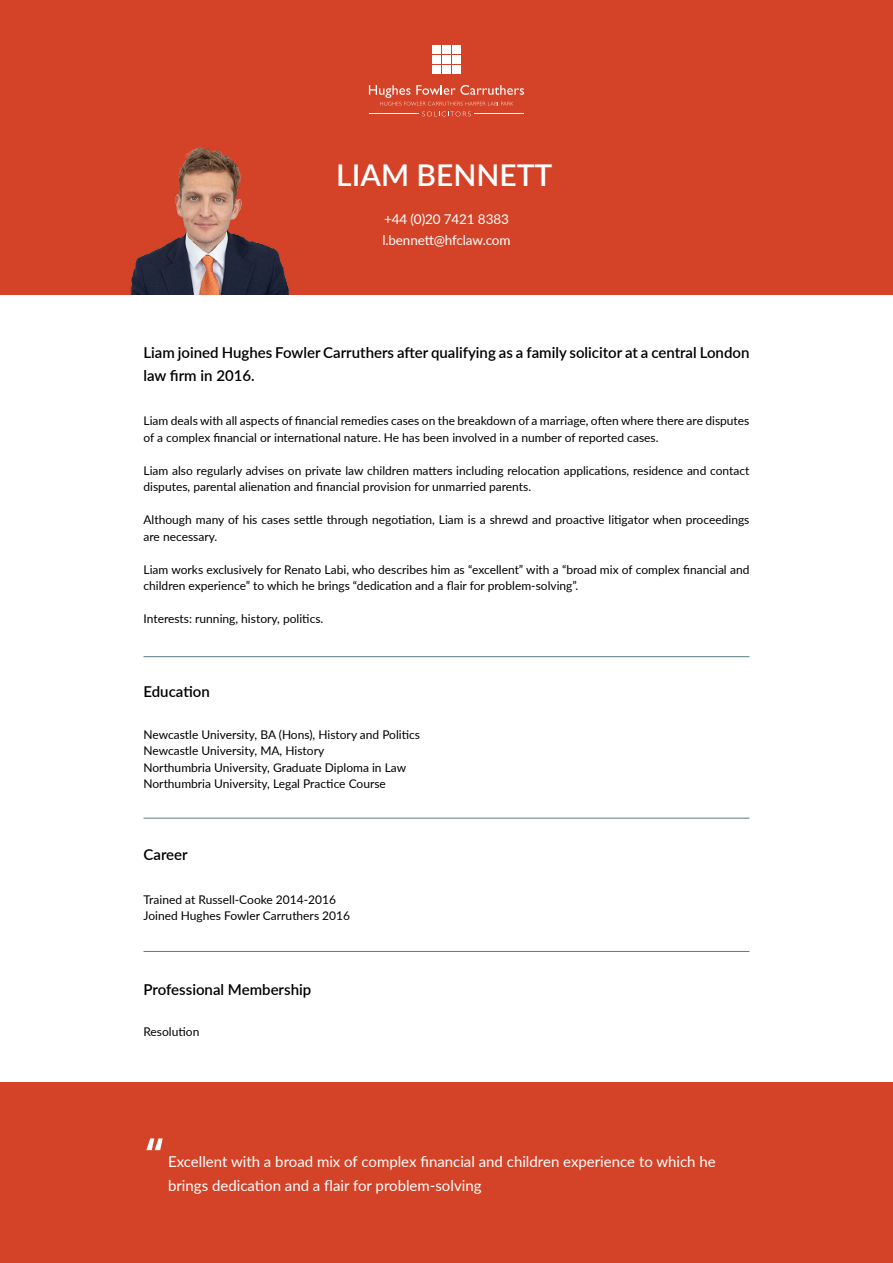
<style>
.page{position:relative;width:893px;height:1263px;background:#fff}
.page>*{position:absolute;margin:0;border:0;box-sizing:border-box;transform-origin:0 0}
.t1{font:60px "Museo 500";color:#fff}
.t2{font:600 30px "Lato";color:#fff}
.t3{font:600 15px/22.5px "Lato";color:#000}
.t4{font:15px/24px "Lato";color:#fff}
.t5{font:13.5px/21px "Lato";letter-spacing:-.01em;color:#fff}
.t6{font:12px/16.5px "Lato";color:#000}
</style>
<div class="page">
<div style="left:0;top:1082px;width:893px;height:181px;background:#d44327"></div>
<div style="left:0;top:0;width:893px;height:294px;background:#d44327"></div>
<div style="left:432px;top:45px;width:9px;height:9px;background:#fff"></div>
<div style="left:432px;top:55px;width:9px;height:9px;background:#fff"></div>
<div style="left:432px;top:65px;width:9px;height:9px;background:#fff"></div>
<div style="left:442px;top:45px;width:9px;height:9px;background:#fff"></div>
<div style="left:452px;top:45px;width:9px;height:9px;background:#fff"></div>
<div style="left:442px;top:55px;width:9px;height:9px;background:#fff"></div>
<div style="left:452px;top:55px;width:9px;height:9px;background:#fff"></div>
<div style="left:442px;top:65px;width:9px;height:9px;background:#fff"></div>
<div style="left:452px;top:65px;width:9px;height:9px;background:#fff"></div>
<svg style="left:369px;top:85px;width:155px;height:31px"></svg>
<img style="left:130px;top:147px;width:160px;height:147px">
<hr style="left:144px;top:656px;width:605px;height:1px;background:#587c85">
<hr style="left:144px;top:818px;width:605px;height:1px;background:#587c85">
<hr style="left:144px;top:951px;width:605px;height:1px;background:#587c85">
<h2 class="t2" style="left:336px;top:153px;width:218px">LIAM BENNETT</h2>
<p class="t5" style="left:382px;top:208px;width:130px">+44 (0)20 7421 8383 l.bennett@hfclaw.com</p>
<p class="t3" style="left:144px;top:341px;width:607px">Liam joined Hughes Fowler Carruthers after qualifying as a family solicitor at a central London law firm in 2016.</p>
<p class="t6" style="left:144px;top:412px;width:607px">Liam deals with all aspects of financial remedies cases on the breakdown of a marriage, often where there are disputes of a complex financial or international nature. He has been involved in a number of reported cases.</p>
<p class="t6" style="left:144px;top:462px;width:607px">Liam also regularly advises on private law children matters including relocation applications, residence and contact disputes, parental alienation and financial provision for unmarried parents.</p>
<p class="t6" style="left:144px;top:511px;width:607px">Although many of his cases settle through negotiation, Liam is a shrewd and proactive litigator when proceedings are necessary.</p>
<p class="t6" style="left:144px;top:561px;width:607px">Liam works exclusively for Renato Labi, who describes him as “excellent” with a “broad mix of complex financial and children experience” to which he brings “dedication and a flair for problem-solving”.</p>
<p class="t6" style="left:144px;top:610px;width:181px">Interests: running, history, politics.</p>
<p class="t3" style="left:144px;top:680px;width:68px">Education</p>
<p class="t6" style="left:144px;top:726px;width:278px">Newcastle University, BA (Hons), History and Politics Newcastle University, MA, History<br>Northumbria University, Graduate Diploma in Law Northumbria University, Legal Practice Course</p>
<p class="t3" style="left:144px;top:842px;width:46px">Career</p>
<p class="t6" style="left:144px;top:891px;width:208px">Trained at Russell-Cooke 2014-2016<br>Joined Hughes Fowler Carruthers 2016</p>
<p class="t3" style="left:144px;top:977px;width:169px">Professional Membership</p>
<p class="t6" style="left:144px;top:1023px;width:57px">Resolution</p>
<h1 class="t1" style="left:144px;top:1128px;width:24px">“</h1>
<p class="t4" style="left:168px;top:1148px;width:549px">Excellent with a broad mix of complex financial and children experience to which he brings dedication and a flair for problem-solving</p>
</div>
